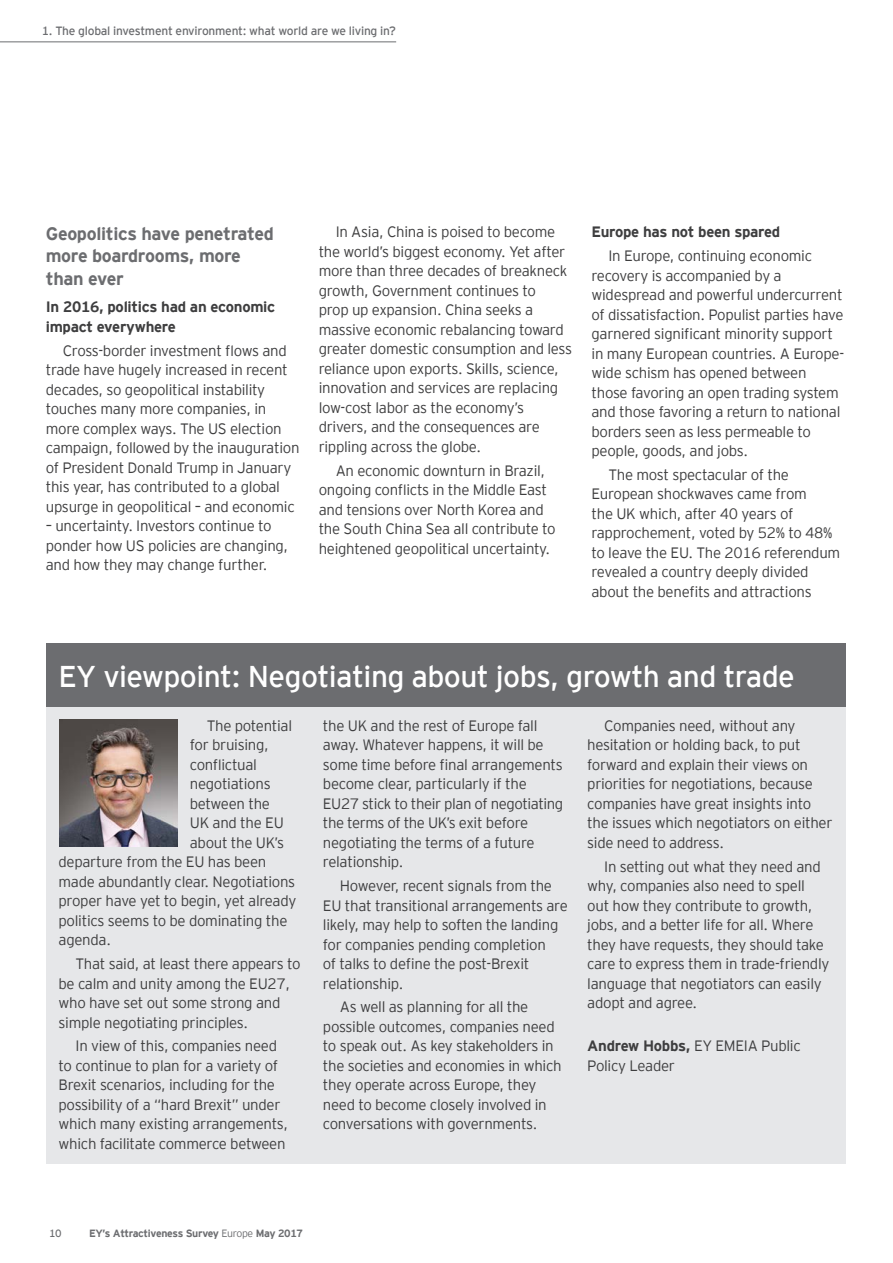
<style>
.page{position:relative;width:893px;height:1263px;background:#fff}
.page>*{position:absolute;margin:0;border:0;box-sizing:border-box;transform-origin:0 0}
.Heading_1st_level_Bl{font:30px "EY Interstate";letter-spacing:-.02em;color:#fff}
.Heading_1st_level_Bl-2{font:700 18px/22.5px "EY Interstate";letter-spacing:-.02em;color:#6c6d70}
.Body_Text_Black_Inde{font:300 15px/19.5px "EY Interstate";letter-spacing:-.02em;color:#3e3e3f}
.Body_Text_Black_NO_i{font:700 15px/19.5px "EY Interstate";letter-spacing:-.02em;color:#3e3e3f}
.Body_Text_Black_NO_i-2{font:300 15px/19.5px "EY Interstate";letter-spacing:-.02em;color:#3e3e3f}
.Header_small_left{font:12px "EY Interstate";letter-spacing:-.02em;color:#6c6d70}
.t1{font:700 10.5px "EY Interstate";letter-spacing:-.03em;color:#6c6d70}
.t2{font:10.5px "EY Interstate";color:#6c6d70}
.s1{font-weight:700}
.s2{font-weight:300}
</style>
<div class="page">
<hr style="left:0;top:41px;width:396px;height:1px;background:#6c6d70">
<div style="left:46px;top:706px;width:799px;height:458px;background:#e6e7e9"></div>
<div style="left:46px;top:643px;width:799px;height:63px;background:#6c6d70"></div>
<img style="left:59px;top:720px;width:118px;height:126px">
<p class="Header_small_left" style="left:42px;top:22px;width:356px">1. The global investment environment: what world are we living in?</p>
<p class="Heading_1st_level_Bl-2" style="left:46px;top:221px;width:230px">Geopolitics have penetrated more boardrooms, more than ever</p>
<p class="Body_Text_Black_NO_i" style="left:46px;top:296px;width:231px">In 2016, politics had an economic impact everywhere</p>
<p class="Body_Text_Black_Inde" style="left:46px;top:340px;width:255px;text-indent:17px">Cross-border investment flows and trade have hugely increased in recent decades, so geopolitical instability touches many more companies, in more complex ways. The US election campaign, followed by the inauguration of President Donald Trump in January this year, has contributed to a global upsurge in geopolitical – and economic</p>
<p class="Body_Text_Black_Inde" style="left:46px;top:515px;width:244px">– uncertainty. Investors continue to ponder how US policies are changing, and how they may change further.</p>
<p class="Body_Text_Black_Inde" style="left:319px;top:221px;width:255px;text-indent:17px">In Asia, China is poised to become the world’s biggest economy. Yet after more than three decades of breakneck growth, Government continues to<br>prop up expansion. China seeks a massive economic rebalancing toward greater domestic consumption and less reliance upon exports. Skills, science, innovation and services are replacing low-cost labor as the economy’s drivers, and the consequences are rippling across the globe.</p>
<p class="Body_Text_Black_Inde" style="left:319px;top:460px;width:239px;text-indent:17px">An economic downturn in Brazil, ongoing conflicts in the Middle East and tensions over North Korea and the South China Sea all contribute to heightened geopolitical uncertainty.</p>
<p class="Body_Text_Black_NO_i" style="left:591px;top:221px;width:190px">Europe has not been spared</p>
<p class="Body_Text_Black_Inde" style="left:591px;top:245px;width:254px;text-indent:17px">In Europe, continuing economic recovery is accompanied by a widespread and powerful undercurrent of dissatisfaction. Populist parties have garnered significant minority support in many European countries. A Europe&shy;wide schism has opened between those favoring an open trading system and those favoring a return to national borders seen as less permeable to people, goods, and jobs.</p>
<p class="Body_Text_Black_Inde" style="left:591px;top:464px;width:250px;text-indent:17px">The most spectacular of the<br>European shockwaves came from<br>the UK which, after 40 years of rapprochement, voted by 52% to 48% to leave the EU. The 2016 referendum revealed a country deeply divided about the benefits and attractions</p>
<p class="Heading_1st_level_Bl" style="left:59px;top:655px;width:738px">EY viewpoint: Negotiating about jobs, growth and trade</p>
<p class="Body_Text_Black_Inde" style="left:207px;top:715px;width:87px">The potential</p>
<p class="Body_Text_Black_Inde" style="left:190px;top:734px;width:81px">for bruising,</p>
<p class="Body_Text_Black_Inde" style="left:190px;top:754px;width:69px">conflictual</p>
<p class="Body_Text_Black_Inde" style="left:190px;top:773px;width:82px">negotiations</p>
<p class="Body_Text_Black_Inde" style="left:190px;top:793px;width:82px">between the</p>
<p class="Body_Text_Black_Inde" style="left:190px;top:812px;width:96px">UK and the EU</p>
<p class="Body_Text_Black_Inde" style="left:190px;top:832px;width:96px">about the UK’s</p>
<p class="Body_Text_Black_Inde" style="left:59px;top:851px;width:209px">departure from the EU has been</p>
<p class="Body_Text_Black_Inde" style="left:59px;top:871px;width:238px">made abundantly clear. Negotiations</p>
<p class="Body_Text_Black_Inde" style="left:59px;top:890px;width:239px">proper have yet to begin, yet already</p>
<p class="Body_Text_Black_Inde" style="left:59px;top:910px;width:230px">politics seems to be dominating the</p>
<p class="Body_Text_Black_Inde" style="left:59px;top:929px;width:54px">agenda.</p>
<p class="Body_Text_Black_Inde" style="left:59px;top:953px;width:244px;text-indent:17px">That said, at least there appears to be calm and unity among the EU27, who have set out some strong and simple negotiating principles.</p>
<p class="Body_Text_Black_Inde" style="left:59px;top:1035px;width:231px;text-indent:17px">In view of this, companies need to continue to plan for a variety of Brexit scenarios, including for the possibility of a “hard Brexit” under which many existing arrangements, which facilitate commerce between</p>
<p class="Body_Text_Black_Inde" style="left:323px;top:715px;width:242px">the UK and the rest of Europe fall away. Whatever happens, it will be some time before final arrangements become clear, particularly if the<br>EU27 stick to their plan of negotiating the terms of the UK’s exit before negotiating the terms of a future relationship.</p>
<p class="Body_Text_Black_Inde" style="left:323px;top:875px;width:246px;text-indent:17px">However, recent signals from the<br>EU that transitional arrangements are likely, may help to soften the landing for companies pending completion<br>of talks to define the post-Brexit relationship.</p>
<p class="Body_Text_Black_Inde" style="left:323px;top:996px;width:240px;text-indent:17px">As well as planning for all the possible outcomes, companies need to speak out. As key stakeholders in the societies and economies in which they operate across Europe, they need to become closely involved in conversations with governments.</p>
<p class="Body_Text_Black_Inde" style="left:587px;top:715px;width:247px;text-indent:17px">Companies need, without any hesitation or holding back, to put forward and explain their views on priorities for negotiations, because companies have great insights into the issues which negotiators on either side need to address.</p>
<p class="Body_Text_Black_Inde" style="left:587px;top:856px;width:244px;text-indent:17px">In setting out what they need and why, companies also need to spell out how they contribute to growth, jobs, and a better life for all. Where they have requests, they should take care to express them in trade-friendly language that negotiators can easily adopt and agree.</p>
<p class="Body_Text_Black_NO_i-2" style="left:587px;top:1035px;width:215px"><span class="s1">Andrew Hobbs,</span> EY EMEIA Public<br>Policy Leader</p>
<p class="t2" style="left:49px;top:1225px;width:14px">10</p>
<p class="t1" style="left:89px;top:1226px;width:215px">EY’s Attractiveness Survey <span class="s2">Europe</span> May 2017</p>
</div>
